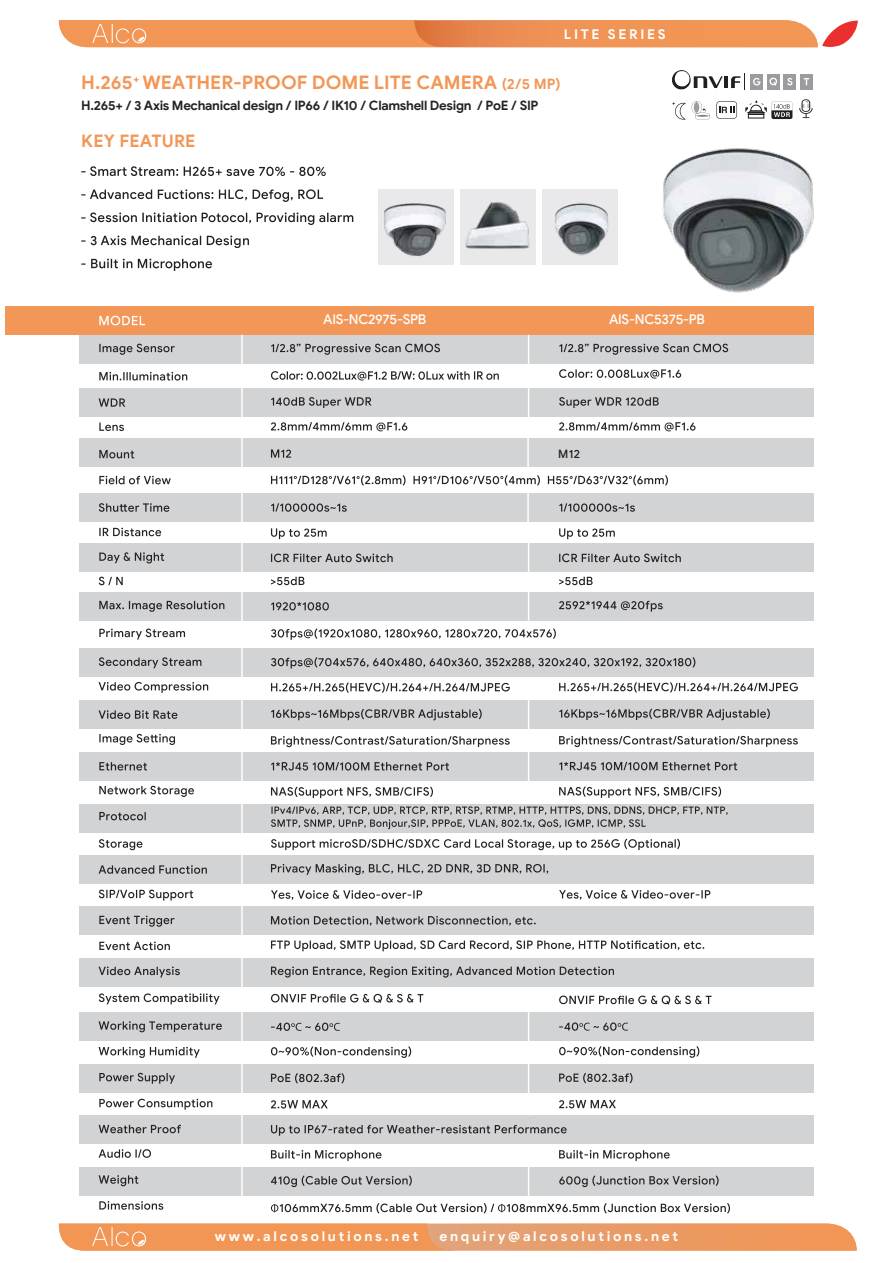
<style>
.page{position:relative;width:893px;height:1263px;background:#fff}
.page>*{position:absolute;margin:0;border:0;box-sizing:border-box;transform-origin:0 0}
.t1{font:700 18.75px "Google Sans";color:#f29757}
.t2{font:700 17.25px "Google Sans";letter-spacing:.01em;color:#f29757}
.t3{font:700 13.5px "Google Sans";letter-spacing:.2em;color:#fff}
.t4{font:500 13.5px "Google Sans";letter-spacing:-.025em;color:#fff}
.t5{font:700 13.05px "Google Sans";letter-spacing:-.025em;color:#262122}
.t6{font:500 11.55px "Google Sans";color:#262122}
.s1{font-size:14.4px}
</style>
<div class="page">
<svg style="left:672px;top:70px;width:73px;height:19px"></svg>
<div style="left:751px;top:74px;width:12px;height:15px;background:#9b9ca0"></div>
<div style="left:767px;top:74px;width:12px;height:15px;background:#9b9ca0"></div>
<div style="left:784px;top:74px;width:12px;height:15px;background:#9b9ca0"></div>
<div style="left:800px;top:74px;width:13px;height:15px;background:#9b9ca0"></div>
<svg style="left:753px;top:78px;width:7px;height:7px"></svg>
<svg style="left:769px;top:78px;width:8px;height:8px"></svg>
<svg style="left:787px;top:78px;width:5px;height:7px"></svg>
<svg style="left:804px;top:78px;width:5px;height:7px"></svg>
<div style="left:5px;top:306px;width:809px;height:29px;background:#f29757"></div>
<div style="left:79px;top:335px;width:735px;height:29px;background:#d2d3d4"></div>
<div style="left:79px;top:388px;width:735px;height:29px;background:#d2d3d4"></div>
<div style="left:79px;top:438px;width:735px;height:29px;background:#d2d3d4"></div>
<div style="left:79px;top:493px;width:735px;height:29px;background:#d2d3d4"></div>
<div style="left:79px;top:543px;width:735px;height:29px;background:#d2d3d4"></div>
<div style="left:79px;top:592px;width:735px;height:29px;background:#d2d3d4"></div>
<div style="left:79px;top:648px;width:735px;height:29px;background:#d2d3d4"></div>
<div style="left:79px;top:700px;width:735px;height:29px;background:#d2d3d4"></div>
<div style="left:79px;top:752px;width:735px;height:29px;background:#d2d3d4"></div>
<div style="left:79px;top:804px;width:735px;height:28px;background:#d2d3d4"></div>
<div style="left:79px;top:855px;width:735px;height:29px;background:#d2d3d4"></div>
<div style="left:79px;top:906px;width:735px;height:29px;background:#d2d3d4"></div>
<div style="left:79px;top:957px;width:735px;height:29px;background:#d2d3d4"></div>
<div style="left:79px;top:1012px;width:735px;height:29px;background:#d2d3d4"></div>
<div style="left:79px;top:1064px;width:735px;height:29px;background:#d2d3d4"></div>
<div style="left:79px;top:1115px;width:735px;height:29px;background:#d2d3d4"></div>
<div style="left:79px;top:1167px;width:735px;height:29px;background:#d2d3d4"></div>
<svg style="left:99px;top:344px;width:76px;height:11px"></svg>
<svg style="left:99px;top:372px;width:88px;height:8px"></svg>
<svg style="left:99px;top:398px;width:26px;height:9px"></svg>
<svg style="left:99px;top:423px;width:25px;height:8px"></svg>
<svg style="left:99px;top:450px;width:35px;height:8px"></svg>
<svg style="left:99px;top:476px;width:72px;height:8px"></svg>
<svg style="left:99px;top:503px;width:70px;height:9px"></svg>
<svg style="left:99px;top:528px;width:62px;height:8px"></svg>
<svg style="left:99px;top:552px;width:65px;height:11px"></svg>
<svg style="left:99px;top:577px;width:24px;height:8px"></svg>
<svg style="left:99px;top:601px;width:125px;height:11px"></svg>
<svg style="left:99px;top:629px;width:86px;height:10px"></svg>
<svg style="left:99px;top:657px;width:102px;height:11px"></svg>
<svg style="left:99px;top:682px;width:109px;height:11px"></svg>
<svg style="left:99px;top:710px;width:78px;height:9px"></svg>
<svg style="left:99px;top:734px;width:76px;height:11px"></svg>
<svg style="left:99px;top:762px;width:48px;height:8px"></svg>
<svg style="left:99px;top:786px;width:95px;height:11px"></svg>
<svg style="left:99px;top:812px;width:47px;height:8px"></svg>
<svg style="left:99px;top:839px;width:43px;height:11px"></svg>
<svg style="left:99px;top:865px;width:108px;height:9px"></svg>
<svg style="left:99px;top:890px;width:94px;height:10px"></svg>
<svg style="left:99px;top:915px;width:75px;height:12px"></svg>
<svg style="left:99px;top:941px;width:71px;height:9px"></svg>
<svg style="left:99px;top:966px;width:81px;height:11px"></svg>
<svg style="left:99px;top:993px;width:121px;height:11px"></svg>
<svg style="left:99px;top:1021px;width:123px;height:11px"></svg>
<svg style="left:99px;top:1047px;width:101px;height:11px"></svg>
<svg style="left:99px;top:1073px;width:76px;height:11px"></svg>
<svg style="left:99px;top:1099px;width:113px;height:11px"></svg>
<svg style="left:99px;top:1125px;width:82px;height:8px"></svg>
<svg style="left:99px;top:1149px;width:52px;height:9px"></svg>
<svg style="left:99px;top:1175px;width:39px;height:11px"></svg>
<svg style="left:99px;top:1201px;width:64px;height:9px"></svg>
<hr style="left:241px;top:335px;width:2px;height:875px;background:#fff">
<svg style="left:271px;top:344px;width:169px;height:11px"></svg>
<svg style="left:559px;top:344px;width:169px;height:11px"></svg>
<svg style="left:271px;top:371px;width:228px;height:9px"></svg>
<svg style="left:271px;top:397px;width:100px;height:11px"></svg>
<svg style="left:271px;top:422px;width:136px;height:9px"></svg>
<svg style="left:559px;top:422px;width:136px;height:9px"></svg>
<svg style="left:271px;top:475px;width:397px;height:11px"></svg>
<svg style="left:271px;top:503px;width:76px;height:9px"></svg>
<svg style="left:559px;top:503px;width:76px;height:9px"></svg>
<svg style="left:271px;top:528px;width:56px;height:11px"></svg>
<svg style="left:559px;top:528px;width:56px;height:11px"></svg>
<svg style="left:271px;top:449px;width:20px;height:9px"></svg>
<svg style="left:271px;top:554px;width:122px;height:8px"></svg>
<svg style="left:559px;top:554px;width:122px;height:8px"></svg>
<svg style="left:271px;top:577px;width:33px;height:8px"></svg>
<svg style="left:559px;top:577px;width:34px;height:8px"></svg>
<svg style="left:271px;top:602px;width:58px;height:8px"></svg>
<svg style="left:271px;top:628px;width:285px;height:12px"></svg>
<svg style="left:271px;top:657px;width:424px;height:12px"></svg>
<svg style="left:271px;top:682px;width:239px;height:11px"></svg>
<svg style="left:271px;top:709px;width:211px;height:11px"></svg>
<svg style="left:271px;top:736px;width:239px;height:11px"></svg>
<svg style="left:271px;top:762px;width:178px;height:8px"></svg>
<svg style="left:271px;top:786px;width:162px;height:12px"></svg>
<svg style="left:271px;top:806px;width:457px;height:23px"></svg>
<svg style="left:271px;top:838px;width:409px;height:12px"></svg>
<svg style="left:271px;top:864px;width:277px;height:11px"></svg>
<svg style="left:271px;top:890px;width:151px;height:10px"></svg>
<svg style="left:271px;top:916px;width:265px;height:10px"></svg>
<svg style="left:271px;top:940px;width:433px;height:11px"></svg>
<svg style="left:271px;top:966px;width:343px;height:11px"></svg>
<svg style="left:271px;top:994px;width:152px;height:9px"></svg>
<svg style="left:559px;top:995px;width:152px;height:10px"></svg>
<svg style="left:271px;top:1023px;width:69px;height:8px"></svg>
<svg style="left:271px;top:1046px;width:140px;height:12px"></svg>
<svg style="left:271px;top:1073px;width:73px;height:10px"></svg>
<svg style="left:271px;top:1100px;width:57px;height:8px"></svg>
<svg style="left:271px;top:1125px;width:296px;height:11px"></svg>
<svg style="left:271px;top:1150px;width:110px;height:11px"></svg>
<svg style="left:559px;top:682px;width:239px;height:11px"></svg>
<svg style="left:559px;top:708px;width:211px;height:12px"></svg>
<svg style="left:559px;top:736px;width:239px;height:11px"></svg>
<svg style="left:559px;top:762px;width:178px;height:8px"></svg>
<svg style="left:559px;top:786px;width:162px;height:12px"></svg>
<svg style="left:559px;top:890px;width:151px;height:10px"></svg>
<svg style="left:559px;top:1022px;width:69px;height:9px"></svg>
<svg style="left:559px;top:1046px;width:140px;height:12px"></svg>
<svg style="left:559px;top:1073px;width:74px;height:10px"></svg>
<svg style="left:559px;top:1100px;width:57px;height:8px"></svg>
<svg style="left:559px;top:1150px;width:111px;height:11px"></svg>
<svg style="left:271px;top:1175px;width:448px;height:12px"></svg>
<svg style="left:271px;top:1203px;width:459px;height:10px"></svg>
<svg style="left:99px;top:316px;width:46px;height:9px"></svg>
<img style="left:663px;top:148px;width:151px;height:145px">
<svg style="left:134px;top:77px;width:5px;height:5px"></svg>
<svg style="left:81px;top:166px;width:245px;height:10px"></svg>
<svg style="left:81px;top:189px;width:238px;height:13px"></svg>
<svg style="left:81px;top:212px;width:234px;height:13px"></svg>
<svg style="left:81px;top:236px;width:168px;height:12px"></svg>
<img style="left:593px;top:182px;width:75px;height:111px">
<img style="left:513px;top:189px;width:80px;height:76px">
<img style="left:319px;top:174px;width:194px;height:91px">
<svg style="left:672px;top:102px;width:14px;height:18px"></svg>
<svg style="left:716px;top:101px;width:21px;height:18px"></svg>
<svg style="left:745px;top:101px;width:47px;height:18px"></svg>
<svg style="left:799px;top:99px;width:14px;height:19px"></svg>
<svg style="left:692px;top:101px;width:18px;height:19px"></svg>
<svg style="left:559px;top:601px;width:104px;height:11px"></svg>
<svg style="left:528px;top:592px;width:1px;height:29px"></svg>
<hr style="left:528px;top:695px;width:1px;height:103px;background:#fff">
<hr style="left:528px;top:989px;width:1px;height:126px;background:#fff">
<hr style="left:528px;top:1162px;width:1px;height:36px;background:#fff">
<hr style="left:527px;top:491px;width:2px;height:32px;background:#fff">
<hr style="left:528px;top:542px;width:1px;height:32px;background:#fff">
<hr style="left:528px;top:335px;width:1px;height:82px;background:#fff">
<hr style="left:527px;top:438px;width:2px;height:32px;background:#fff">
<svg style="left:559px;top:369px;width:122px;height:10px"></svg>
<svg style="left:559px;top:397px;width:100px;height:11px"></svg>
<svg style="left:81px;top:259px;width:131px;height:12px"></svg>
<svg style="left:443px;top:20px;width:415px;height:27px;background:#ef945e"></svg>
<svg style="left:59px;top:20px;width:384px;height:27px;background:#f19758"></svg>
<svg style="left:458px;top:1223px;width:399px;height:27px;background:#eb9d69"></svg>
<svg style="left:59px;top:1223px;width:399px;height:27px;background:#f19a5d"></svg>
<p class="t3" style="left:564px;top:26px;width:103px">LITE SERIES</p>
<h1 class="t1" style="left:81px;top:71px;width:481px">H.265 WEATHER-PROOF DOME LITE CAMERA <span class="s1">(2/5 MP)</span></h1>
<p class="t5" style="left:81px;top:98px;width:459px">H.265+ / 3 Axis Mechanical design / IP66 / IK10 / Clamshell Design / PoE / SIP</p>
<h2 class="t2" style="left:81px;top:130px;width:116px">KEY FEATURE</h2>
<p class="t4" style="left:323px;top:312px;width:105px">AIS-NC2975-SPB</p>
<p class="t4" style="left:609px;top:312px;width:97px">AIS-NC5375-PB</p>
<p class="t6" style="left:558px;top:447px;width:23px">M12</p>
<p class="t3" style="left:215px;top:1228px;width:205px">www.alcosolutions.net</p>
<p class="t3" style="left:439px;top:1228px;width:240px">enquiry@alcosolutions.net</p>
</div>
